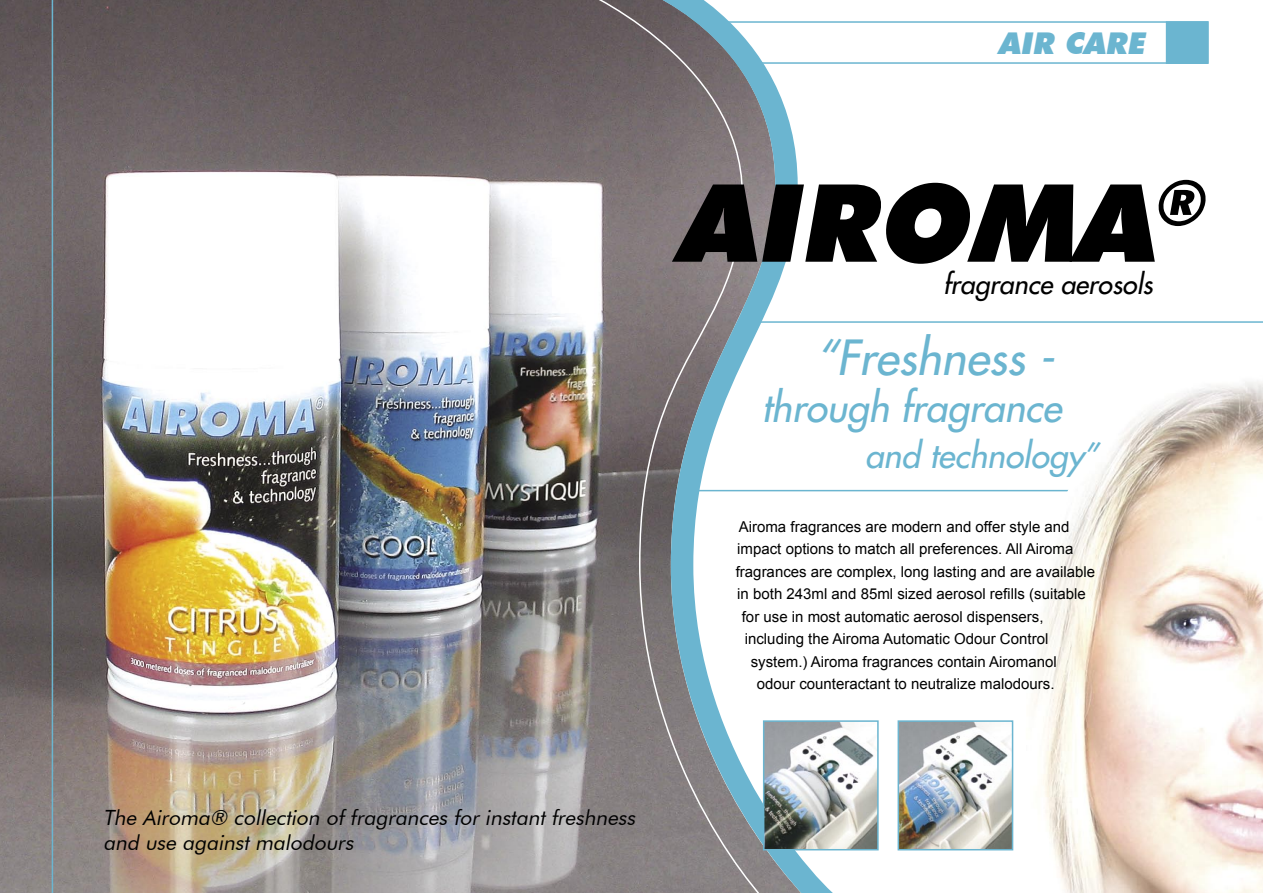
<style>
.page{position:relative;width:1263px;height:893px;background:#fff}
.page>*{position:absolute;margin:0;border:0;box-sizing:border-box;transform-origin:0 0}
.t1{font:italic 900 108px "Futura BT";color:#000}
.t2{font:italic 900 63px "Futura BT";color:#000}
.t3{font:italic 47.1px "Futura";color:#6bb5d0}
.t4{font:italic 39.3px "Futura";color:#6bb5d0}
.t5{font:italic 33.75px "Futura";color:#6bb5d0}
.t6{font:italic 900 30px "Futura BT";color:#6bb5d0}
.t7{font:italic 26.7px "Futura";color:#000}
.t8{font:italic 21px/25.2px "Futura BT";color:#000}
.t9{font:15px "Arial";color:#000}
</style>
<div class="page">
<svg style="left:864px;top:321px;width:399px;height:171px"></svg>
<svg style="left:864px;top:21px;width:345px;height:43px"></svg>
<img style="left:0;top:0;width:864px;height:893px">
<svg style="left:571px;top:0;width:202px;height:893px"></svg>
<hr style="left:52px;top:0;width:1px;height:893px;background:#6bb5d0">
<img style="left:996px;top:374px;width:267px;height:519px">
<img style="left:766px;top:723px;width:110px;height:124px">
<div style="left:763px;top:720px;width:116px;height:130px;border:2px solid #6bb5d0"></div>
<img style="left:900px;top:723px;width:110px;height:124px">
<div style="left:897px;top:720px;width:116px;height:130px;border:2px solid #6bb5d0"></div>
<p class="t6" style="left:998px;top:25px;width:154px">AIR CARE</p>
<p class="t2" style="left:1152px;top:165px;width:67px">®</p>
<p class="t1" style="left:675px;top:158px;width:501px">AIROMA</p>
<p class="t7" style="left:943px;top:267px;width:217px">fragrance aerosols</p>
<p class="t3" style="left:816px;top:327px;width:251px">“Freshness -</p>
<p class="t4" style="left:762px;top:382px;width:310px">through fragrance</p>
<p class="t5" style="left:865px;top:434px;width:243px">and technology”</p>
<p class="t9" style="left:739px;top:518px;width:332px">Airoma fragrances are modern and offer style and</p>
<p class="t9" style="left:737px;top:541px;width:337px">impact options to match all preferences. All Airoma</p>
<p class="t9" style="left:736px;top:563px;width:361px">fragrances are complex, long lasting and are available</p>
<p class="t9" style="left:737px;top:586px;width:350px">in both 243ml and 85ml sized aerosol refills (suitable</p>
<p class="t9" style="left:742px;top:608px;width:303px">for use in most automatic aerosol dispensers,</p>
<p class="t9" style="left:745px;top:631px;width:305px">including the Airoma Automatic Odour Control</p>
<p class="t9" style="left:751px;top:653px;width:307px">system.) Airoma fragrances contain Airomanol</p>
<p class="t9" style="left:757px;top:676px;width:299px">odour counteractant to neutralize malodours.</p>
<p class="t8" style="left:103px;top:805px;width:538px">The Airoma® collection of fragrances for instant freshness and use against malodours</p>
</div>
